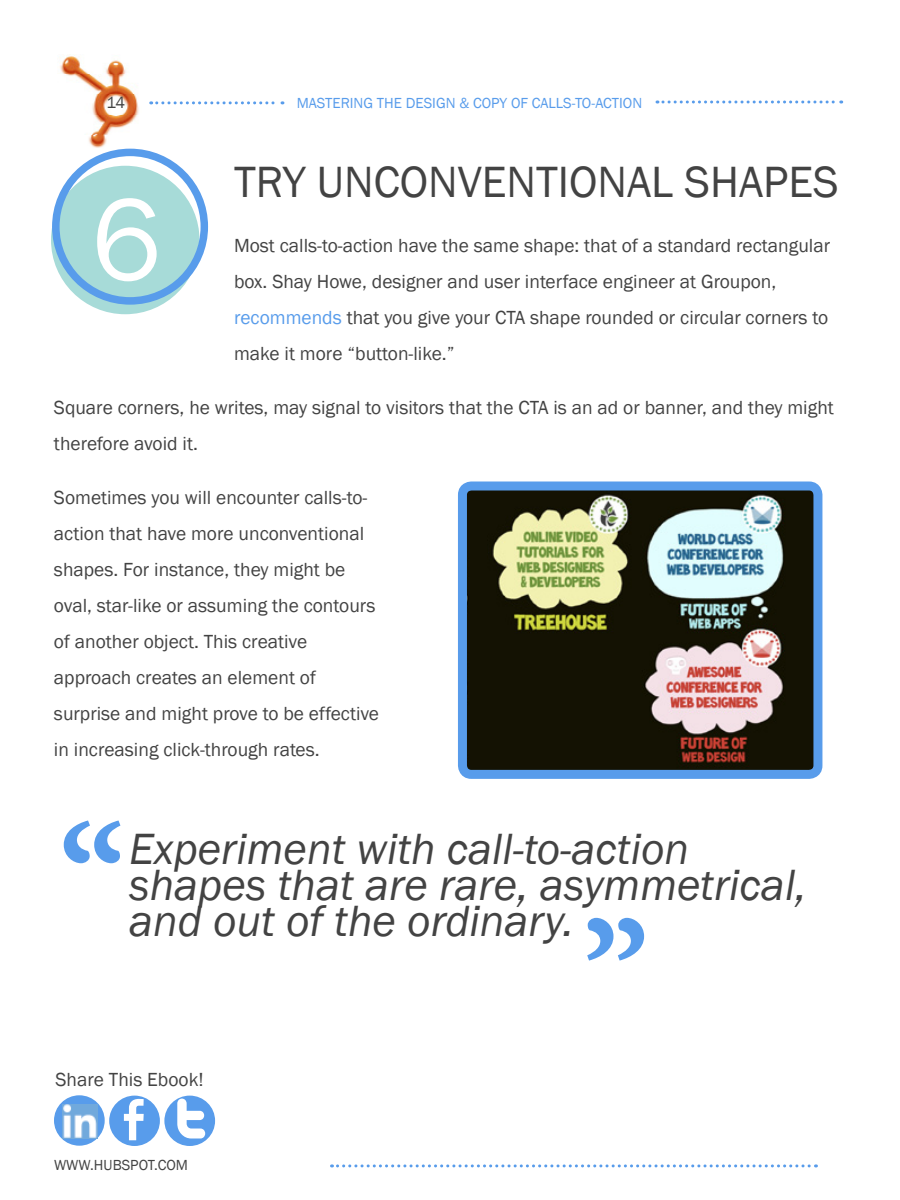
<style>
.page{position:relative;width:900px;height:1200px;background:#fff}
.page>*{position:absolute;margin:0;border:0;box-sizing:border-box;transform-origin:0 0}
.t1{font:700 150px "Minion Pro";color:#589ceb}
.t2{font:120px "Franklin Gothic";color:#fff}
.t3{font:italic 45px/36px "Franklin Gothic";color:#434343}
.t4{font:45px "Franklin Gothic";color:#434343}
.t5{font:19.5px/36px "Franklin Gothic";color:#434343}
.t6{font:16.5px "Franklin Gothic";color:#434343}
.t7{font:15px "Franklin Gothic";color:#589ceb}
.t8{font:15px "Franklin Gothic";color:#434343}
.s1{color:#589ceb}
</style>
<div class="page">
<svg style="left:151px;top:101px;width:132px;height:3px"></svg>
<img style="left:60px;top:54px;width:79px;height:95px">
<svg style="left:332px;top:1164px;width:484px;height:3px"></svg>
<svg style="left:657px;top:100px;width:185px;height:4px"></svg>
<div style="left:109px;top:1096px;width:51px;height:50px;background:#589ceb;border-radius:50%"></div>
<svg style="left:124px;top:1099px;width:20px;height:41px"></svg>
<div style="left:164px;top:1096px;width:51px;height:50px;background:#589ceb;border-radius:50%"></div>
<svg style="left:177px;top:1099px;width:28px;height:39px"></svg>
<svg style="left:54px;top:1095px;width:51px;height:51px"></svg>
<img style="left:62px;top:1104px;width:35px;height:34px">
<div style="left:51px;top:166px;width:149px;height:148px;background:#a7dbd8;border-radius:50%"></div>
<div style="left:52px;top:149px;width:156px;height:156px;border:8px solid #589ceb;border-radius:50%"></div>
<img style="left:468px;top:492px;width:344px;height:277px">
<div style="left:458px;top:482px;width:364px;height:297px;border:9px solid #589ceb;border-radius:9px"></div>
<p class="t6" style="left:106px;top:92px;width:20px">14</p>
<p class="t7" style="left:297px;top:94px;width:347px">mastering the design &amp; copy of calls-to-action</p>
<h2 class="t2" style="left:91px;top:165px;width:72px">6</h2>
<h3 class="t4" style="left:234px;top:154px;width:606px">try Un conventional Shapes</h3>
<p class="t5" style="left:234px;top:228px;width:598px">M ost calls-to-action have the same shape: that of a standard rectangular box. Shay Howe, designer and user interface engineer at Groupon, <span class="s1">recommends</span> that you give your CTA shape rounded or circular corners to make it more “button-like.”</p>
<p class="t5" style="left:54px;top:390px;width:781px">Square corners, he writes, may signal to visitors that the CTA is an ad or banner, and they might therefore avoid it.</p>
<p class="t5" style="left:54px;top:480px;width:327px">Sometimes you will encounter calls-to&shy;action that have more unconventional shapes. For instance, they might be oval, star-like or assuming the contours of another object. This creative approach creates an element of surprise and might prove to be effective in increasing click-through rates.</p>
<h1 class="t1" style="left:59px;top:774px;width:68px">“</h1>
<h3 class="t3" style="left:129px;top:832px;width:679px">Experiment with call-to-action shapes that are rare, asymmetrical, and out of the ordinary.</h3>
<h1 class="t1" style="left:582px;top:870px;width:68px">”</h1>
<p class="t5" style="left:56px;top:1062px;width:150px">Share This Ebook!</p>
<p class="t8" style="left:54px;top:1156px;width:136px">www.Hubspot.com</p>
</div>
